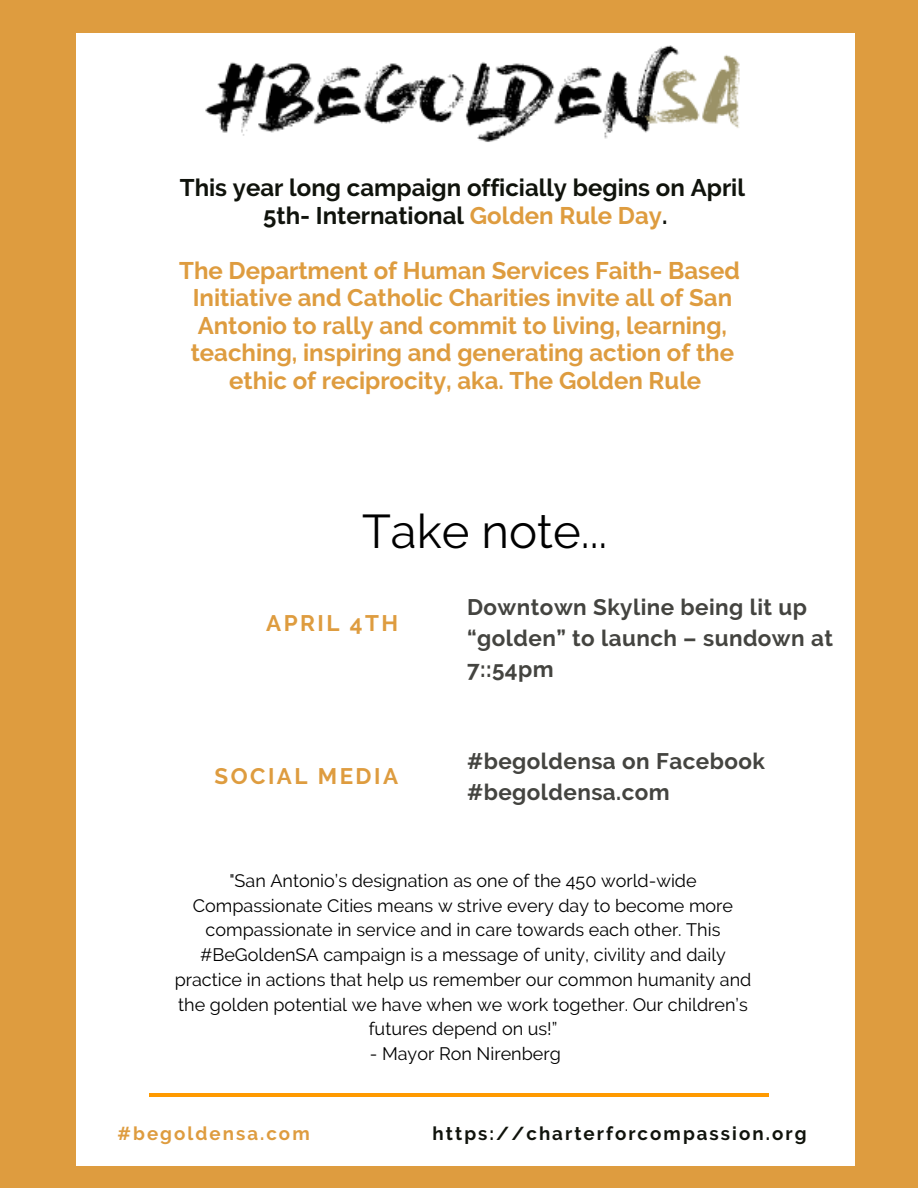
<style>
.page{position:relative;width:918px;height:1188px;background:#de9c3f}
.page>*{position:absolute;margin:0;border:0;box-sizing:border-box;transform-origin:0 0}
.t1{font:47.25px "Raleway";color:#000}
.t2{font:700 24px/27.5px "Raleway";color:#de9c3f;text-align:center}
.t3{font:700 24px/27.5px "Raleway";color:#10130c;text-align:center}
.t4{font:700 22.5px/30.8px "Raleway";letter-spacing:.02em;color:#444440}
.t5{font:700 22.35px "Raleway";letter-spacing:.11em;color:#de9c3f}
.t6{font:700 18.6px "Raleway";letter-spacing:.11em;color:#10130c}
.t7{font:700 18.6px "Raleway";letter-spacing:.11em;color:#de9c3f}
.t8{font:18px/24.8px "Raleway";color:#000;text-align:center}
.s1{color:#de9c3f}
</style>
<div class="page">
<div style="left:77px;top:33px;width:777px;height:1133px;background:#fff"></div>
<hr style="left:149px;top:1093px;width:620px;height:3px;background:#ff9a00">
<img style="left:205px;top:45px;width:535px;height:97px">
<h2 class="t3" style="left:180px;top:174px;width:567px">This year long campaign officially begins on April<br>5th- International <span class="s1">Golden Rule Day</span>.</h2>
<p class="t2" style="left:179px;top:257px;width:562px">The Department of Human Services Faith- Based Initiative and Catholic Charities invite all of San Antonio to rally and commit to living, learning, teaching, inspiring and generating action of the ethic of reciprocity, aka. The Golden Rule</p>
<h1 class="t1" style="left:362px;top:503px;width:247px">Take note...</h1>
<p class="t5" style="left:266px;top:610px;width:133px">APRIL 4TH</p>
<p class="t5" style="left:215px;top:763px;width:185px">SOCIAL MEDIA</p>
<p class="t4" style="left:467px;top:592px;width:367px">Downtown Skyline being lit up “golden” to launch – sundown at<br>7::54pm</p>
<p class="t4" style="left:467px;top:746px;width:299px">#begoldensa on Facebook #begoldensa.com</p>
<p class="t8" style="left:175px;top:868px;width:578px">"San Antonio’s designation as one of the 450 world-wide Compassionate Cities means w strive every day to become more compassionate in service and in care towards each other. This #BeGoldenSA campaign is a message of unity, civility and daily practice in actions that help us remember our common humanity and the golden potential we have when we work together. Our children’s futures depend on us!”</p>
<p class="t8" style="left:370px;top:1041px;width:193px">- Mayor Ron Nirenberg</p>
<p class="t7" style="left:118px;top:1122px;width:194px">#begoldensa.com</p>
<p class="t6" style="left:433px;top:1122px;width:375px">https://charterforcompassion.org</p>
</div>
